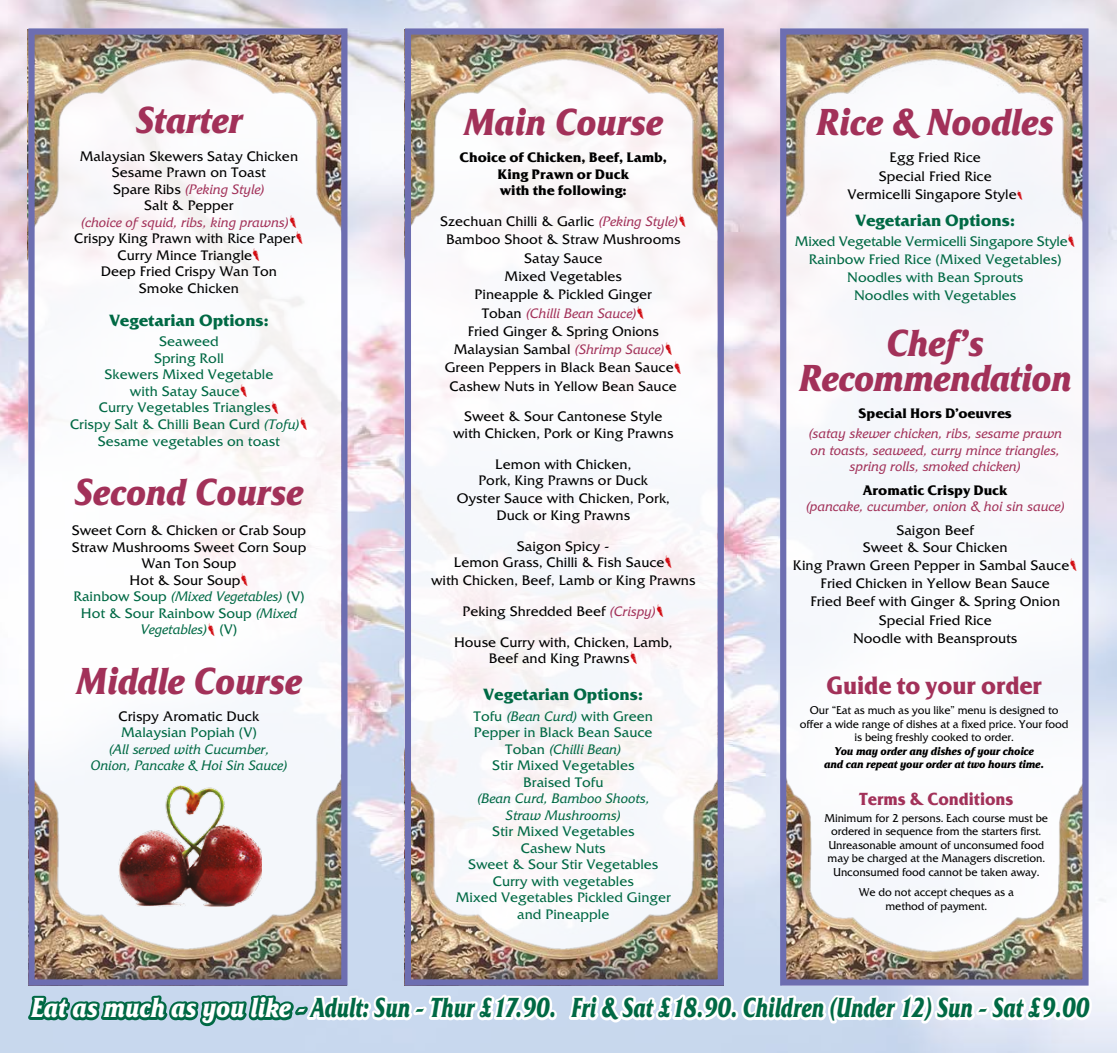
<style>
.page{position:relative;width:1117px;height:1053px;background:#fff}
.page>*{position:absolute;margin:0;border:0;box-sizing:border-box;transform-origin:0 0}
.t1{font:italic 700 37.5px/35px "Friz Qua T";color:#a23159;text-align:center;scale:.9 1}
.t2{font:italic 700 27.5px "Friz Qua T";letter-spacing:.005em;color:#006944;scale:.74 1}
.t3{font:700 25px "Friz Qua T";color:#a23159;scale:.9 1}
.t4{font:700 17.5px "Friz Qua T";color:#a23159;scale:.9 1}
.t5{font:700 16.25px "Friz Qua T";color:#006944}
.t6{font:13.75px/16.5px "Friz Qua T";color:#000;text-align:center}
.t7{font:13.75px/16.5px "Friz Qua T";color:#006944;text-align:center}
.t8{font:italic 13.75px/16.5px "Friz Qua T";color:#a23159;text-align:center}
.t9{font:700 13.75px/16.5px "Friz Qua T";color:#000;text-align:center}
.t10{font:italic 13.75px/16.5px "Friz Qua T";color:#006944;text-align:center}
.t11{font:11.25px/13.5px "Friz Qua T";letter-spacing:-.01em;color:#000;text-align:center;scale:.95 1}
.t12{font:italic 700 11.25px/13.5px "Friz Qua T";letter-spacing:-.01em;color:#000;text-align:center;scale:.95 1}
.s1{font-style:italic;color:#a23159}
.s2{font-style:italic}
.s3{color:#006944}
.s4{font-style:italic;color:#006944}
.s5{color:#fff}
</style>
<div class="page">
<img style="left:0;top:0;width:1116px;height:1052px">
<svg style="left:17px;top:978px;width:1078px;height:63px"></svg>
<div style="left:28px;top:28px;width:312px;height:957px;background:#fff"></div>
<img style="left:35px;top:35px;width:305px;height:378px">
<img style="left:35px;top:601px;width:305px;height:377px">
<div style="left:28px;top:28px;width:319px;height:957px;border:6px solid #6d6eb1"></div>
<div style="left:404px;top:28px;width:312px;height:957px;background:#f9f8fc"></div>
<img style="left:411px;top:35px;width:305px;height:349px">
<img style="left:411px;top:601px;width:305px;height:377px">
<div style="left:404px;top:28px;width:319px;height:957px;border:6px solid #6d6eb1"></div>
<div style="left:782px;top:28px;width:306px;height:957px;background:#f8f8fc"></div>
<img style="left:787px;top:35px;width:294px;height:184px">
<img style="left:118px;top:785px;width:143px;height:121px">
<img style="left:787px;top:780px;width:294px;height:198px">
<div style="left:780px;top:28px;width:308px;height:957px;border:6px solid #6d6eb1"></div>
<svg style="left:679px;top:215px;width:6px;height:12px"></svg>
<svg style="left:637px;top:306px;width:6px;height:13px"></svg>
<svg style="left:665px;top:342px;width:6px;height:13px"></svg>
<svg style="left:674px;top:361px;width:6px;height:13px"></svg>
<svg style="left:665px;top:555px;width:6px;height:13px"></svg>
<svg style="left:657px;top:604px;width:6px;height:13px"></svg>
<svg style="left:630px;top:651px;width:6px;height:13px"></svg>
<svg style="left:1017px;top:190px;width:5px;height:10px"></svg>
<svg style="left:290px;top:215px;width:13px;height:29px"></svg>
<svg style="left:253px;top:248px;width:6px;height:13px"></svg>
<svg style="left:241px;top:384px;width:6px;height:13px"></svg>
<svg style="left:272px;top:401px;width:6px;height:13px"></svg>
<svg style="left:241px;top:580px;width:5px;height:6px"></svg>
<svg style="left:208px;top:623px;width:6px;height:12px"></svg>
<h1 class="t1" style="left:136px;top:102px;width:120px">Starter</h1>
<p class="t6" style="left:80px;top:147px;width:220px">Malaysian Skewers Satay Chicken<br>Sesame Prawn on Toast<br>Spare Ribs <span class="s1">(Peking Style)<br></span>Salt &amp; Pepper</p>
<p class="t8" style="left:81px;top:213px;width:210px">(choice of squid, ribs, king prawns)</p>
<p class="t6" style="left:74px;top:230px;width:223px">Crispy King Prawn with Rice Paper<br>Curry Mince Triangle<br>Deep Fried Crispy Wan Ton<br>Smoke Chicken</p>
<p class="t5" style="left:109px;top:311px;width:161px">Vegetarian Options:</p>
<p class="t7" style="left:70px;top:333px;width:231px">Seaweed<br>Spring Roll<br>Skewers Mixed Vegetable<br>with Satay Sauce<br>Curry Vegetables Triangles<br>Crispy Salt &amp; Chilli Bean Curd <span class="s2">(Tofu)<br></span>Sesame vegetables on toast</p>
<h1 class="t1" style="left:75px;top:473px;width:255px">Second Course</h1>
<p class="t6" style="left:72px;top:522px;width:236px">Sweet Corn &amp; Chicken or Crab Soup<br>Straw Mushrooms Sweet Corn Soup<br>Wan Ton Soup<br>Hot &amp; Sour Soup<br><span class="s3">Rainbow Soup</span> <span class="s4">(Mixed Vegetables)</span> <span class="s3">(V)<br>Hot &amp; Sour Rainbow Soup</span> <span class="s4">(Mixed<br>Vegetables)</span> <span class="s3">(V)</span></p>
<h1 class="t1" style="left:76px;top:662px;width:253px">Middle Course</h1>
<p class="t6" style="left:119px;top:707px;width:142px">Crispy Aromatic Duck</p>
<p class="t7" style="left:121px;top:724px;width:137px">Malaysian Popiah (V)</p>
<p class="t10" style="left:90px;top:740px;width:198px">(All served with Cucumber,<br>Onion, Pancake &amp; Hoi Sin Sauce)</p>
<h1 class="t1" style="left:463px;top:104px;width:223px">Main Course</h1>
<p class="t9" style="left:459px;top:149px;width:209px">Choice of Chicken, Beef, Lamb,<br>King Prawn or Duck<br>with the following:</p>
<p class="t6" style="left:440px;top:212px;width:242px;line-height:18.2px">Szechuan Chilli &amp; Garlic <span class="s1">(Peking Style)<br></span>Bamboo Shoot &amp; Straw Mushrooms<br>Satay Sauce<br>Mixed Vegetables<br>Pineapple &amp; Pickled Ginger<br>Toban <span class="s1">(Chilli Bean Sauce)<br></span>Fried Ginger &amp; Spring Onions<br>Malaysian Sambal <span class="s1">(Shrimp Sauce)<br></span>Green Peppers in Black Bean Sauce<br>Cashew Nuts in Yellow Bean Sauce</p>
<p class="t6" style="left:453px;top:408px;width:222px">Sweet &amp; Sour Cantonese Style with Chicken, Pork or King Prawns</p>
<p class="t6" style="left:478px;top:455px;width:171px">Lemon with Chicken,<br>Pork, King Prawns or Duck</p>
<p class="t6" style="left:456px;top:490px;width:214px">Oyster Sauce with Chicken, Pork,<br>Duck or King Prawns</p>
<p class="t6" style="left:453px;top:537px;width:212px">Saigon Spicy -<br>Lemon Grass, Chilli &amp; Fish Sauce</p>
<p class="t6" style="left:431px;top:572px;width:266px">with Chicken, Beef, Lamb or King Prawns</p>
<p class="t6" style="left:462px;top:602px;width:195px">Peking Shredded Beef <span class="s1">(Crispy)</span></p>
<p class="t6" style="left:454px;top:633px;width:220px">House Curry with, Chicken, Lamb,<br>Beef and King Prawns</p>
<p class="t5" style="left:483px;top:684px;width:161px">Vegetarian Options:</p>
<p class="t7" style="left:473px;top:707px;width:181px">Tofu <span class="s2">(Bean Curd)</span> with Green<br>Pepper in Black Bean Sauce<br>Toban <span class="s2">(Chilli Bean)<br></span>Stir Mixed Vegetables<br>Braised Tofu</p>
<p class="t10" style="left:477px;top:789px;width:174px">(Bean Curd, Bamboo Shoots,<br>Straw Mushrooms)</p>
<p class="t7" style="left:455px;top:822px;width:216px">Stir Mixed Vegetables<br>Cashew Nuts<br>Sweet &amp; Sour Stir Vegetables<br>Curry with vegetables<br>Mixed Vegetables Pickled Ginger and Pineapple</p>
<h1 class="t1" style="left:816px;top:104px;width:265px">Rice &amp; Noodles</h1>
<p class="t6" style="left:847px;top:148px;width:171px;line-height:18.2px">Egg Fried Rice<br>Special Fried Rice<br>Vermicelli Singapore Style</p>
<p class="t5" style="left:855px;top:210px;width:161px">Vegetarian Options:</p>
<p class="t7" style="left:794px;top:231px;width:274px;line-height:18.2px">Mixed Vegetable Vermicelli Singapore Style Rainbow Fried Rice (Mixed Vegetables)<br>Noodles with Bean Sprouts<br>Noodles with Vegetables</p>
<h1 class="t1" style="left:798px;top:325px;width:304px">Chef’s<br>Recommendation</h1>
<p class="t9" style="left:858px;top:405px;width:155px">Special Hors D’oeuvres</p>
<p class="t8" style="left:808px;top:425px;width:255px">(satay skewer chicken, ribs, sesame prawn on toasts, seaweed, curry mince triangles, spring rolls, smoked chicken)</p>
<p class="t9" style="left:862px;top:482px;width:146px">Aromatic Crispy Duck</p>
<p class="t8" style="left:805px;top:498px;width:260px">(pancake, cucumber, onion &amp; hoi sin sauce)</p>
<p class="t6" style="left:862px;top:522px;width:146px">Saigon Beef<br>Sweet &amp; Sour Chicken</p>
<p class="t6" style="left:792px;top:555px;width:278px;line-height:18.2px">King Prawn Green Pepper in Sambal Sauce<br>Fried Chicken in Yellow Bean Sauce<br>Fried Beef with Ginger &amp; Spring Onion<br>Special Fried Rice<br>Noodle with Beansprouts</p>
<h3 class="t3" style="left:826px;top:669px;width:241px">Guide to your order</h3>
<p class="t11" style="left:799px;top:703px;width:284px">Our “Eat as much as you like” menu is designed to offer a wide range of dishes at a fixed price. Your food is being freshly cooked to order.</p>
<p class="t12" style="left:824px;top:743px;width:233px">You may order any dishes of your choice and can repeat your order at two hours time.</p>
<p class="t4" style="left:859px;top:787px;width:173px">Terms &amp; Conditions</p>
<p class="t11" style="left:824px;top:810px;width:237px">Minimum for 2 persons. Each course must be ordered in sequence from the starters first.<br>Unreasonable amount of unconsumed food may be charged at the Managers discretion.<br>Unconsumed food cannot be taken away.</p>
<p class="t11" style="left:858px;top:885px;width:165px">We do not accept cheques as a method of payment.</p>
<h2 class="t2" style="left:31px;top:990px;width:1431px"><span class="s5">Eat as much as you like -</span> Adult: Sun – Thur £17.90. Fri &amp; Sat £18.90. Children (Under 12) Sun – Sat £9.00</h2>
</div>
